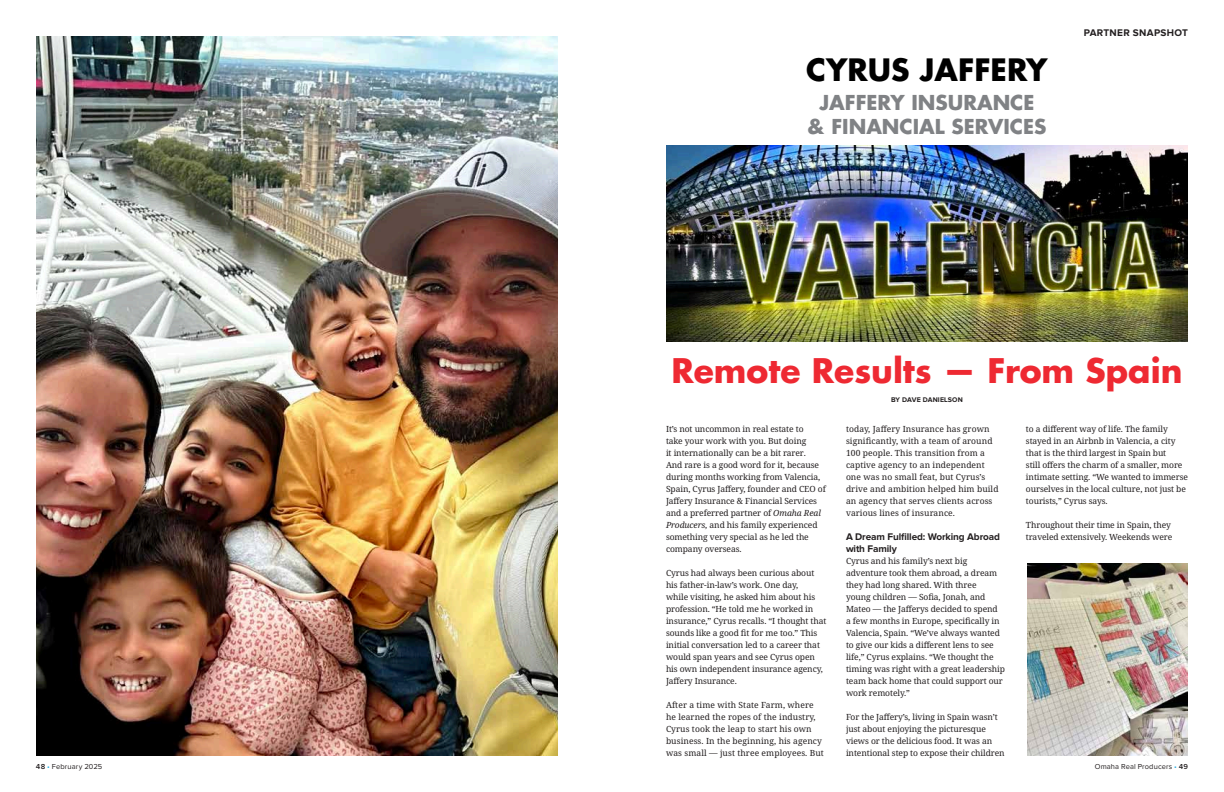
<style>
.page{position:relative;width:1224px;height:792px;background:#fff}
.page>*{position:absolute;margin:0;border:0;box-sizing:border-box;transform-origin:0 0}
.t1{font:700 33px "Futura Std";color:#ee2932}
.t2{font:700 30px "Futura Std";color:#000}
.t3{font:700 20px "Futura Std";color:#808285}
.t4{font:700 10px/12px "Proxima Nova";letter-spacing:-.01em;color:#231f20}
.t5{font:700 10px "Proxima Nova";letter-spacing:.03em;color:#231f20}
.t6{font:8.5px/12px "Avrile Serif";letter-spacing:-.01em;color:#231f20}
.t7{font:8.5px/12px "Avrile Serif";letter-spacing:.01em;color:#231f20}
.t8{font:7.5px "Proxima Nova";letter-spacing:.02em;color:#231f20}
.t9{font:700 7px "Proxima Nova";letter-spacing:.02em;color:#231f20}
.s1{font-style:italic}
.s2{font-weight:600}
.s3{color:#19a8e0}
</style>
<div class="page">
<img style="left:36px;top:36px;width:522px;height:720px">
<img style="left:666px;top:145px;width:522px;height:197px">
<img style="left:1027px;top:564px;width:161px;height:192px">
<h2 class="t2" style="left:806px;top:50px;width:243px">CYRUS JAFFERY</h2>
<h3 class="t3" style="left:808px;top:113px;width:240px">&amp; FINANCIAL SERVICES</h3>
<h3 class="t3" style="left:819px;top:89px;width:217px">JAFFERY INSURANCE</h3>
<p class="t5" style="left:1084px;top:28px;width:106px">PARTNER SNAPSHOT</p>
<h1 class="t1" style="left:671px;top:349px;width:513px">Remote Results — From Spain</h1>
<p class="t6" style="left:666px;top:423px;width:161px">It’s not uncommon in real estate to<br>take your work with you. But doing<br>it internationally can be a bit rarer.<br>And rare is a good word for it, because during months working from Valencia, Spain, Cyrus Jaffery, founder and CEO of Jaffery Insurance &amp; Financial Services and a preferred partner of <span class="s1">Omaha Real Producers,</span> and his family experienced something very special as he led the company overseas.</p>
<p class="t6" style="left:666px;top:567px;width:162px">Cyrus had always been curious about his father-in-law’s work. One day,<br>while visiting, he asked him about his profession. “He told me he worked in insurance,” Cyrus recalls. “I thought that sounds like a good fit for me too.” This initial conversation led to a career that would span years and see Cyrus open his own independent insurance agency, Jaffery Insurance.</p>
<p class="t7" style="left:666px;top:699px;width:159px">After a time with State Farm, where he learned the ropes of the industry, Cyrus took the leap to start his own business. In the beginning, his agency was small — just three employees. But</p>
<p class="t9" style="left:891px;top:396px;width:73px">BY DAVE DANIELSON</p>
<p class="t7" style="left:846px;top:423px;width:154px">today, Jaffery Insurance has grown significantly, with a team of around 100 people. This transition from a captive agency to an independent one was no small feat, but Cyrus’s drive and ambition helped him build an agency that serves clients across various lines of insurance.</p>
<p class="t4" style="left:846px;top:531px;width:156px">A Dream Fulfilled: Working Abroad with Family</p>
<p class="t6" style="left:846px;top:555px;width:161px">Cyrus and his family’s next big adventure took them abroad, a dream they had long shared. With three<br>young children — Sofia, Jonah, and Mateo — the Jafferys decided to spend<br>a few months in Europe, specifically in Valencia, Spain. “We’ve always wanted to give our kids a different lens to see life,” Cyrus explains. “We thought the timing was right with a great leadership team back home that could support our work remotely.”</p>
<p class="t6" style="left:846px;top:711px;width:160px">For the Jaffery’s, living in Spain wasn’t just about enjoying the picturesque views or the delicious food. It was an intentional step to expose their children</p>
<p class="t6" style="left:1026px;top:423px;width:164px">to a different way of life. The family stayed in an Airbnb in Valencia, a city that is the third largest in Spain but<br>still offers the charm of a smaller, more intimate setting. “We wanted to immerse ourselves in the local culture, not just be tourists,” Cyrus says.</p>
<p class="t6" style="left:1026px;top:519px;width:148px">Throughout their time in Spain, they traveled extensively. Weekends were</p>
<p class="t8" style="left:36px;top:762px;width:68px"><span class="s2">48</span> <span class="s3">•</span> February 2025</p>
<p class="t8" style="left:1095px;top:762px;width:95px">Omaha Real Producers <span class="s3">•</span> <span class="s2">49</span></p>
</div>
